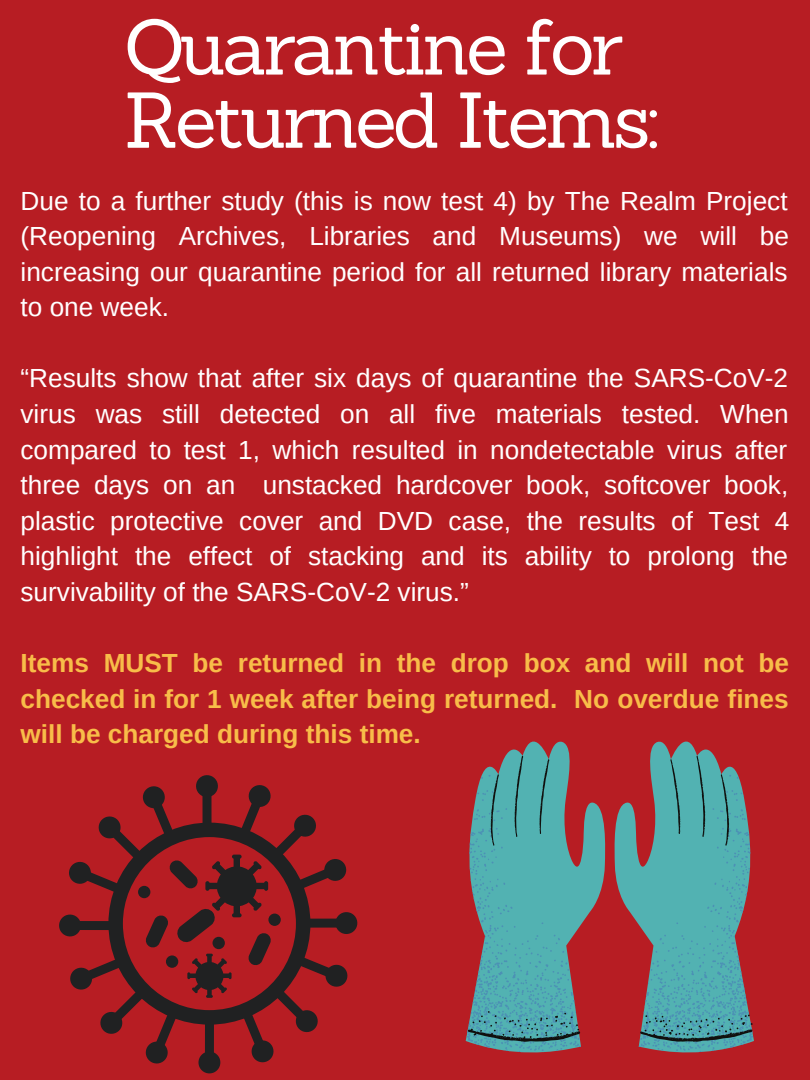
<style>
.page{position:relative;width:810px;height:1080px;background:#b71d23}
.page>*{position:absolute;margin:0;border:0;box-sizing:border-box;transform-origin:0 0}
.t1{font:77.06px/73.2px "Sanchez";letter-spacing:-.05em;color:#fff}
.t2{font:26.19px/35.6px "Arimo";color:#fff;text-align:justify}
.t3{font:700 26.19px/35.6px "Arimo";color:#f8bd49;text-align:justify}
</style>
<div class="page">
<svg style="left:465px;top:741px;width:289px;height:312px"></svg>
<svg style="left:467px;top:774px;width:286px;height:278px"></svg>
<svg style="left:468px;top:756px;width:285px;height:286px;fill:#52b2b2"></svg>
<svg style="left:59px;top:775px;width:299px;height:299px"></svg>
<div style="left:166px;top:955px;width:12px;height:13px;background:#202122;border-radius:50%"></div>
<div style="left:138px;top:886px;width:12px;height:12px;background:#202122;border-radius:50%"></div>
<div style="left:268px;top:914px;width:13px;height:12px;background:#202122;border-radius:50%"></div>
<div style="left:213px;top:937px;width:12px;height:12px;background:#202122;border-radius:50%"></div>
<h1 class="t1" style="left:124px;top:10px;width:537px">Quarantine for<br>Returned Items:</h1>
<p class="t2" style="left:21px;top:183px;width:770px">Due to a further study (this is now test 4) by The Realm Project (Reopening Archives, Libraries and Museums) we will be increasing our quarantine period for all returned library materials to one week.</p>
<p class="t2" style="left:21px;top:361px;width:770px">“Results show that after six days of quarantine the SARS-CoV-2 virus was still detected on all five materials tested. When compared to test 1, which resulted in nondetectable virus after three days on an unstacked hardcover book, softcover book, plastic protective cover and DVD case, the results of Test 4 highlight the effect of stacking and its ability to prolong the survivability of the SARS-CoV-2 virus.”</p>
<p class="t3" style="left:21px;top:645px;width:770px">Items MUST be returned in the drop box and will not be checked in for 1 week after being returned. No overdue fines will be charged during this time.</p>
</div>
